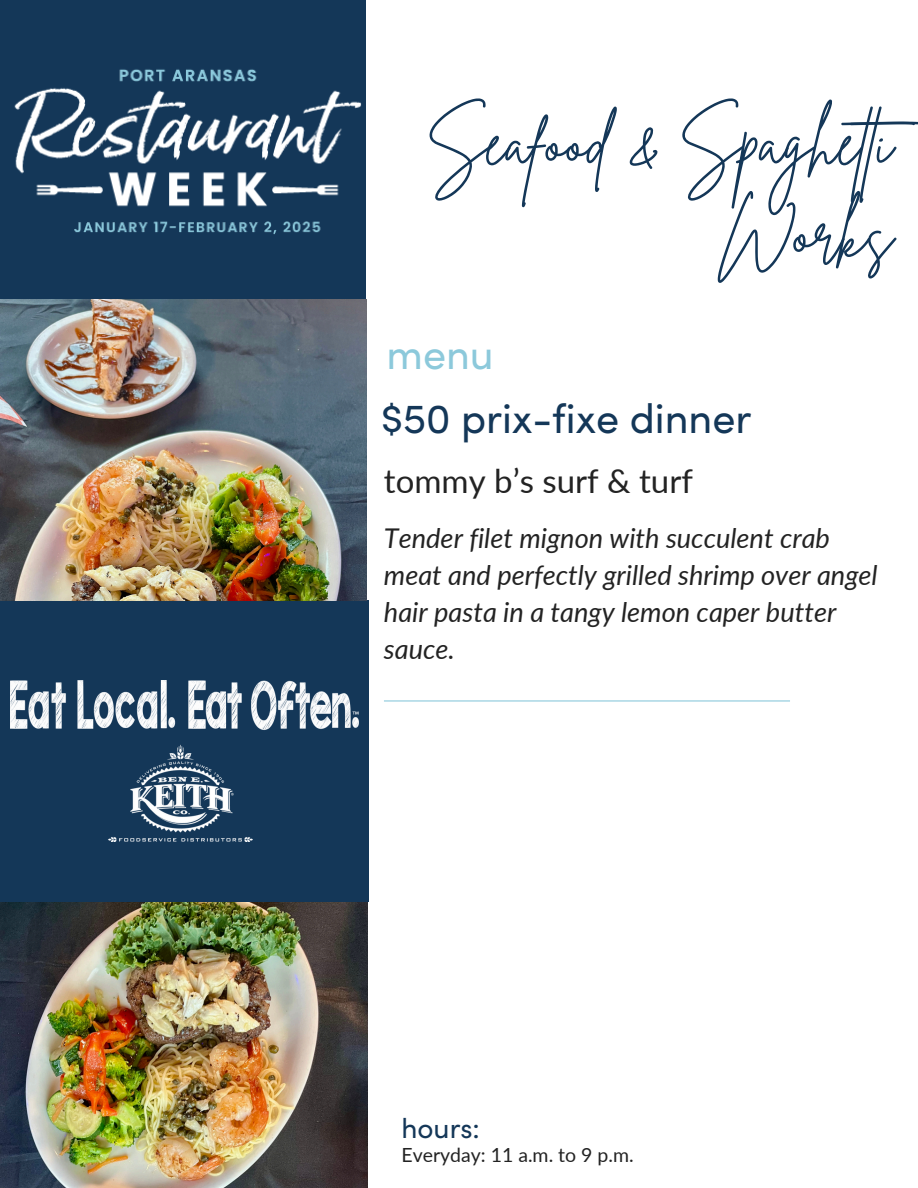
<style>
.page{position:relative;width:918px;height:1188px;background:#fff}
.page>*{position:absolute;margin:0;border:0;box-sizing:border-box;transform-origin:0 0}
.t1{font:65.7px/91.2px "Brittany Signature";color:#143758}
.t2{font:41.4px "Sofia Pro";color:#143758}
.t3{font:41.4px "Sofia Pro";color:#8cc9db}
.t4{font:33px "Lato";color:#232323}
.t5{font:27.9px "Sofia Pro";color:#143758}
.t6{font:italic 27.15px/37.2px "Lato";color:#232323}
.t7{font:19.5px "Lato";color:#232323}
</style>
<div class="page">
<hr style="left:384px;top:700px;width:406px;height:2px;background:#8cc9db">
<img style="left:0;top:902px;width:368px;height:286px">
<div style="left:0;top:0;width:366px;height:302px;background:#143758"></div>
<img style="left:14px;top:69px;width:348px;height:166px">
<div style="left:0;top:601px;width:369px;height:301px;background:#143758"></div>
<img style="left:10px;top:681px;width:349px;height:160px">
<img style="left:0;top:300px;width:367px;height:301px">
<h3 class="t1" style="left:718px;top:98px;width:216px;text-indent:-292px">Seafood &amp; Spagheti<br>Works</h3>
<p class="t3" style="left:387px;top:327px;width:109px">menu</p>
<h2 class="t2" style="left:381px;top:392px;width:372px">$50 prix-fixe dinner</h2>
<h2 class="t4" style="left:384px;top:460px;width:310px">tommy b’s surf &amp; turf</h2>
<h1 class="t6" style="left:384px;top:519px;width:495px">Tender filet mignon with succulent crab meat and perfectly grilled shrimp over angel hair pasta in a tangy lemon caper butter sauce.</h1>
<p class="t5" style="left:401px;top:1109px;width:80px">hours:</p>
<p class="t7" style="left:401px;top:1143px;width:234px">Everyday: 11 a.m. to 9 p.m.</p>
</div>
